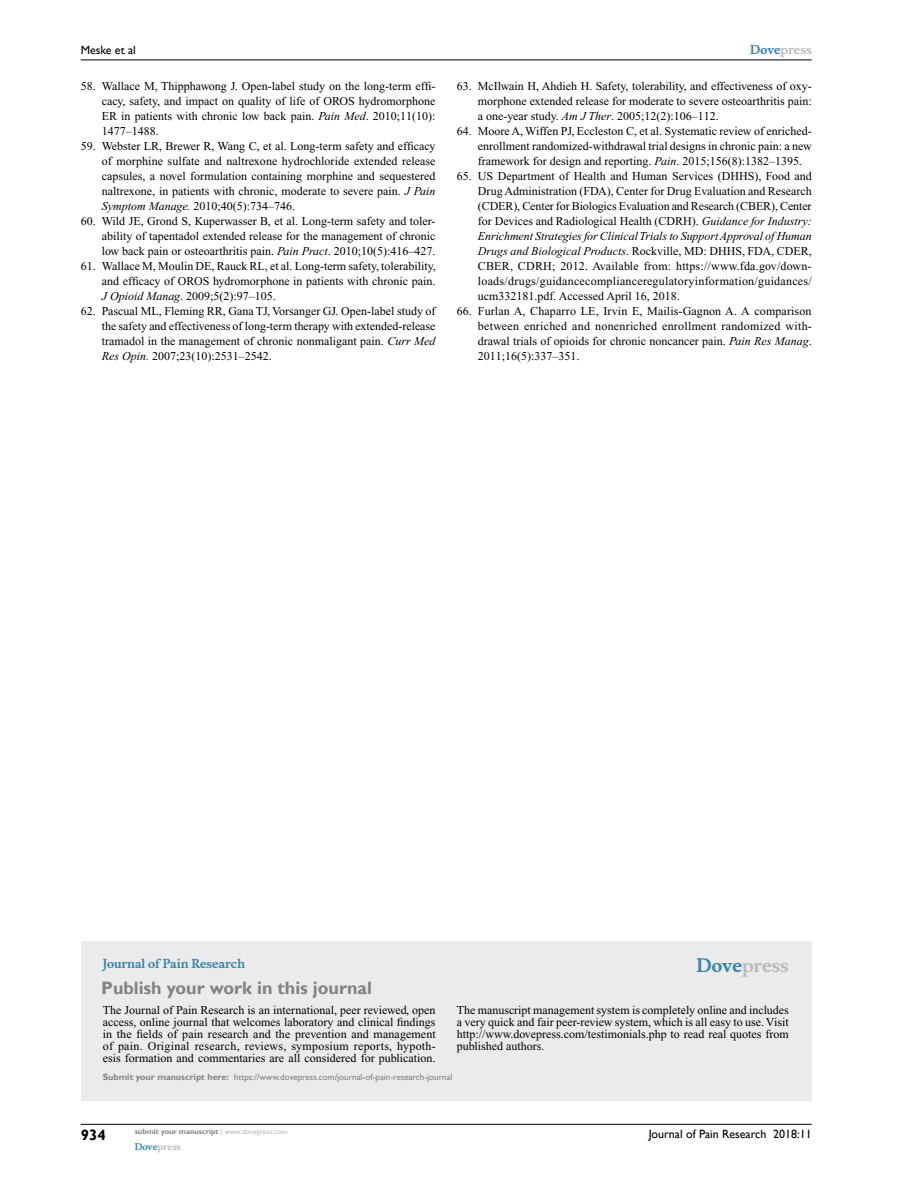
<style>
.page{position:relative;width:918px;height:1188px;background:#fff}
.page>*{position:absolute;margin:0;border:0;box-sizing:border-box;transform-origin:0 0}
.t1{font:700 18px "Gill Sans";color:#808285}
.t2{font:700 18px "Musee";color:#b8babc}
.t3{font:700 15px "Gill Sans";color:#000}
.t4{font:12px/15px "Times New Roman";color:#000;text-align:justify}
.t5{font:12px "Gill Sans";color:#000}
.t6{font:700 12px "Musee";color:#3785ad}
.t7{font:700 12px "Musee";color:#b8babc}
.t8{font:9px "Gill Sans";color:#808285}
.t9{font:700 9px "Musee";color:#b8babc}
.t10{font:700 7.5px "Gill Sans";color:#808285}
.s1{font-style:italic}
.s2{color:#3785ad}
.s3{font-weight:700}
.s4{font-weight:400;color:#b8babc}
</style>
<div class="page">
<div style="left:81px;top:941px;width:731px;height:159px;background:#ebebec"></div>
<hr style="left:81px;top:1124px;width:731px;height:1px;background:#000">
<hr style="left:81px;top:60px;width:731px;height:1px;background:#000">
<p class="t5" style="left:81px;top:43px;width:57px">Meske et al</p>
<p class="t4" style="left:102px;top:79px;width:335px;text-indent:-21px">58. Wallace M, Thipphawong J. Open-label study on the long-term effi&shy;cacy, safety, and impact on quality of life of OROS hydromorphone ER in patients with chronic low back pain. <span class="s1">Pain Med</span>. 2010;11(10):<br>1477–1488.</p>
<p class="t4" style="left:102px;top:139px;width:335px;text-indent:-21px">59. Webster LR, Brewer R, Wang C, et al. Long-term safety and efficacy of morphine sulfate and naltrexone hydrochloride extended release capsules, a novel formulation containing morphine and sequestered naltrexone, in patients with chronic, moderate to severe pain. <span class="s1">J Pain Symptom Manage.</span> 2010;40(5):734–746.</p>
<p class="t4" style="left:102px;top:214px;width:335px;text-indent:-21px">60. Wild JE, Grond S, Kuperwasser B, et al. Long-term safety and toler&shy;ability of tapentadol extended release for the management of chronic low back pain or osteoarthritis pain. <span class="s1">Pain Pract</span>. 2010;10(5):416–427.</p>
<p class="t4" style="left:102px;top:259px;width:335px;text-indent:-21px">61. Wallace M, Moulin DE, Rauck RL, et al. Long-term safety, tolerability, and efficacy of OROS hydromorphone in patients with chronic pain.<br><span class="s1">J Opioid Manag</span>. 2009;5(2):97–105.</p>
<p class="t4" style="left:102px;top:304px;width:335px;text-indent:-21px">62. Pascual ML, Fleming RR, Gana TJ, Vorsanger GJ. Open-label study of the safety and effectiveness of long-term therapy with extended-release tramadol in the management of chronic nonmaligant pain. <span class="s1">Curr Med Res Opin.</span> 2007;23(10):2531–2542.</p>
<p class="t7" style="left:750px;top:43px;width:63px"><span class="s2">Dove</span>press</p>
<p class="t4" style="left:478px;top:79px;width:335px;text-indent:-21px">63. McIlwain H, Ahdieh H. Safety, tolerability, and effectiveness of oxy&shy;morphone extended release for moderate to severe osteoarthritis pain: a one-year study. <span class="s1">Am J Ther</span>. 2005;12(2):106–112.</p>
<p class="t4" style="left:478px;top:124px;width:335px;text-indent:-21px">64. Moore A, Wiffen PJ, Eccleston C, et al. Systematic review of enriched&shy;enrollment randomized-withdrawal trial designs in chronic pain: a new framework for design and reporting. <span class="s1">Pain</span>. 2015;156(8):1382–1395.</p>
<p class="t4" style="left:478px;top:169px;width:336px;text-indent:-21px">65. US Department of Health and Human Services (DHHS), Food and Drug Administration (FDA), Center for Drug Evaluation and Research (CDER), Center for Biologics Evaluation and Research (CBER), Center for Devices and Radiological Health (CDRH). <span class="s1">Guidance for Industry:<br>Enrichment Strategies for Clinical Trials to Support Approval of Human Drugs and Biological Products</span>. Rockville, MD: DHHS, FDA, CDER, CBER, CDRH; 2012. Available from: https://www.fda.gov/down&shy;loads/drugs/guidancecomplianceregulatoryinformation/guidances/ ucm332181.pdf. Accessed April 16, 2018.</p>
<p class="t4" style="left:478px;top:304px;width:336px;text-indent:-21px">66. Furlan A, Chaparro LE, Irvin E, Mailis-Gagnon A. A comparison between enriched and nonenriched enrollment randomized with&shy;drawal trials of opioids for chronic noncancer pain. <span class="s1">Pain Res Manag</span>.<br>2011;16(5):337–351.</p>
<p class="t6" style="left:103px;top:956px;width:144px">Journal of Pain Research</p>
<h1 class="t1" style="left:101px;top:977px;width:272px">Publish your work in this journal</h1>
<h1 class="t2" style="left:697px;top:955px;width:94px"><span class="s2">Dove</span>press</h1>
<p class="t4" style="left:103px;top:1004px;width:335px;line-height:12px">The Journal of Pain Research is an international, peer reviewed, open access, online journal that welcomes laboratory and clinical findings in the fields of pain research and the prevention and management of pain. Original research, reviews, symposium reports, hypoth&shy;esis formation and commentaries are all considered for publication.</p>
<p class="t4" style="left:457px;top:1004px;width:334px;line-height:12px">The manuscript management system is completely online and includes a very quick and fair peer-review system, which is all easy to use. Visit http://www.dovepress.com/testimonials.php to read real quotes from published authors.</p>
<p class="t8" style="left:103px;top:1072px;width:351px"><span class="s3">Submit your manuscript here:</span> https://www.dovepress.com/journal-of-pain-research-journal</p>
<p class="t3" style="left:81px;top:1126px;width:26px">934</p>
<p class="t10" style="left:135px;top:1127px;width:154px">submit your manuscript <span class="s4">| www.dovepress.com</span></p>
<p class="t9" style="left:135px;top:1141px;width:48px"><span class="s2">Dove</span>press</p>
<p class="t5" style="left:649px;top:1127px;width:164px">Journal of Pain Research 2018:11</p>
</div>
